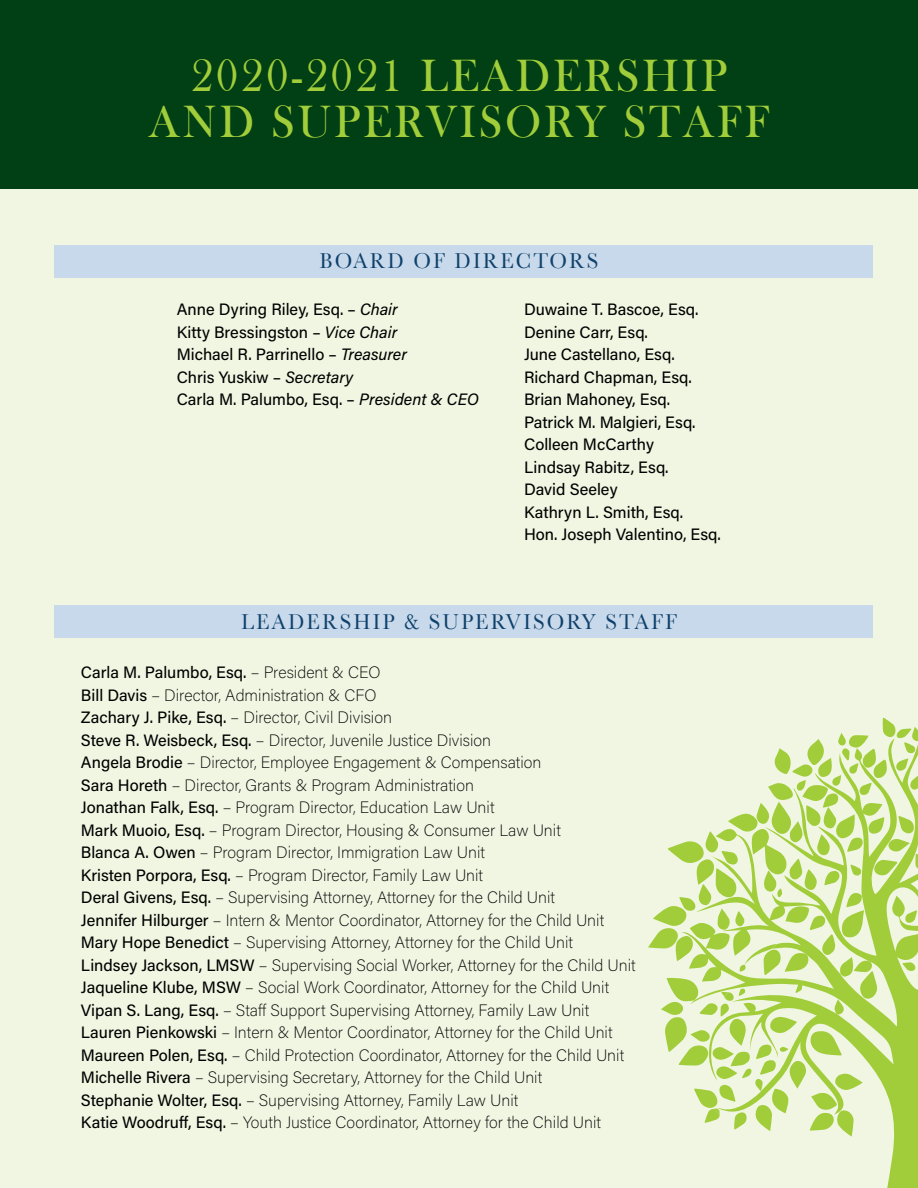
<style>
.page{position:relative;width:918px;height:1188px;background:#fff}
.page>*{position:absolute;margin:0;border:0;box-sizing:border-box;transform-origin:0 0}
.t1{font:46.5px/46.5px "Bask Old Face";letter-spacing:.07em;color:#a1cd3a;text-align:center;scale:.96 1}
.t2{font:22.5px "Baskerville";letter-spacing:.1em;color:#0e416b;scale:.95 1}
.t3{font:16.5px/22.5px "Acumin Variable Concept";letter-spacing:.005em;color:#000}
.t4{font:16.5px/22.5px "Acumin Variable Concept";letter-spacing:.025em;color:#000}
</style>
<div class="page">
<div style="left:0;top:115px;width:918px;height:1073px;background:#f0f6e2"></div>
<div style="left:54px;top:245px;width:819px;height:33px;background:#c8d9eb"></div>
<div style="left:54px;top:605px;width:819px;height:33px;background:#c8d9eb"></div>
<div style="left:0;top:0;width:918px;height:189px;background:#004014"></div>
<svg style="left:887px;top:1137px;width:31px;height:51px;background:#abd250"></svg>
<svg style="left:648px;top:718px;width:270px;height:419px"></svg>
<h1 class="t1" style="left:149px;top:53px;width:648px">2020-2021 LEADERSHIP<br>AND SUPERVISORY STAFF</h1>
<h2 class="t2" style="left:319px;top:248px;width:295px">BOARD OF DIRECTORS</h2>
<p class="t3" style="left:177px;top:298px;width:304px">Anne Dyring Riley, Esq. – Chair<br>Kitty Bressingston – Vice Chair<br>Michael R. Parrinello – Treasurer<br>Chris Yuskiw – Secretary<br>Carla M. Palumbo, Esq. – President &amp; CEO</p>
<p class="t4" style="left:524px;top:298px;width:198px">Duwaine T. Bascoe, Esq.<br>Denine Carr, Esq.<br>June Castellano, Esq.<br>Richard Chapman, Esq.<br>Brian Mahoney, Esq.<br>Patrick M. Malgieri, Esq.<br>Colleen McCarthy<br>Lindsay Rabitz, Esq.<br>David Seeley<br>Kathryn L. Smith, Esq.<br>Hon. Joseph Valentino, Esq.</p>
<h2 class="t2" style="left:241px;top:608px;width:460px">LEADERSHIP &amp; SUPERVISORY STAFF</h2>
<p class="t3" style="left:81px;top:661px;width:556px">Carla M. Palumbo, Esq. – President &amp; CEO<br>Bill Davis – Director, Administration &amp; CFO<br>Zachary J. Pike, Esq. – Director, Civil Division<br>Steve R. Weisbeck, Esq. – Director, Juvenile Justice Division<br>Angela Brodie – Director, Employee Engagement &amp; Compensation<br>Sara Horeth – Director, Grants &amp; Program Administration<br>Jonathan Falk, Esq. – Program Director, Education Law Unit<br>Mark Muoio, Esq. – Program Director, Housing &amp; Consumer Law Unit<br>Blanca A. Owen – Program Director, Immigration Law Unit<br>Kristen Porpora, Esq. – Program Director, Family Law Unit<br>Deral Givens, Esq. – Supervising Attorney, Attorney for the Child Unit<br>Jennifer Hilburger – Intern &amp; Mentor Coordinator, Attorney for the Child Unit Mary Hope Benedict – Supervising Attorney, Attorney for the Child Unit<br>Lindsey Jackson, LMSW – Supervising Social Worker, Attorney for the Child Unit Jaqueline Klube, MSW – Social Work Coordinator, Attorney for the Child Unit Vipan S. Lang, Esq. – Staff Support Supervising Attorney, Family Law Unit Lauren Pienkowski – Intern &amp; Mentor Coordinator, Attorney for the Child Unit Maureen Polen, Esq. – Child Protection Coordinator, Attorney for the Child Unit Michelle Rivera – Supervising Secretary, Attorney for the Child Unit<br>Stephanie Wolter, Esq. – Supervising Attorney, Family Law Unit<br>Katie Woodruff, Esq. – Youth Justice Coordinator, Attorney for the Child Unit</p>
</div>
